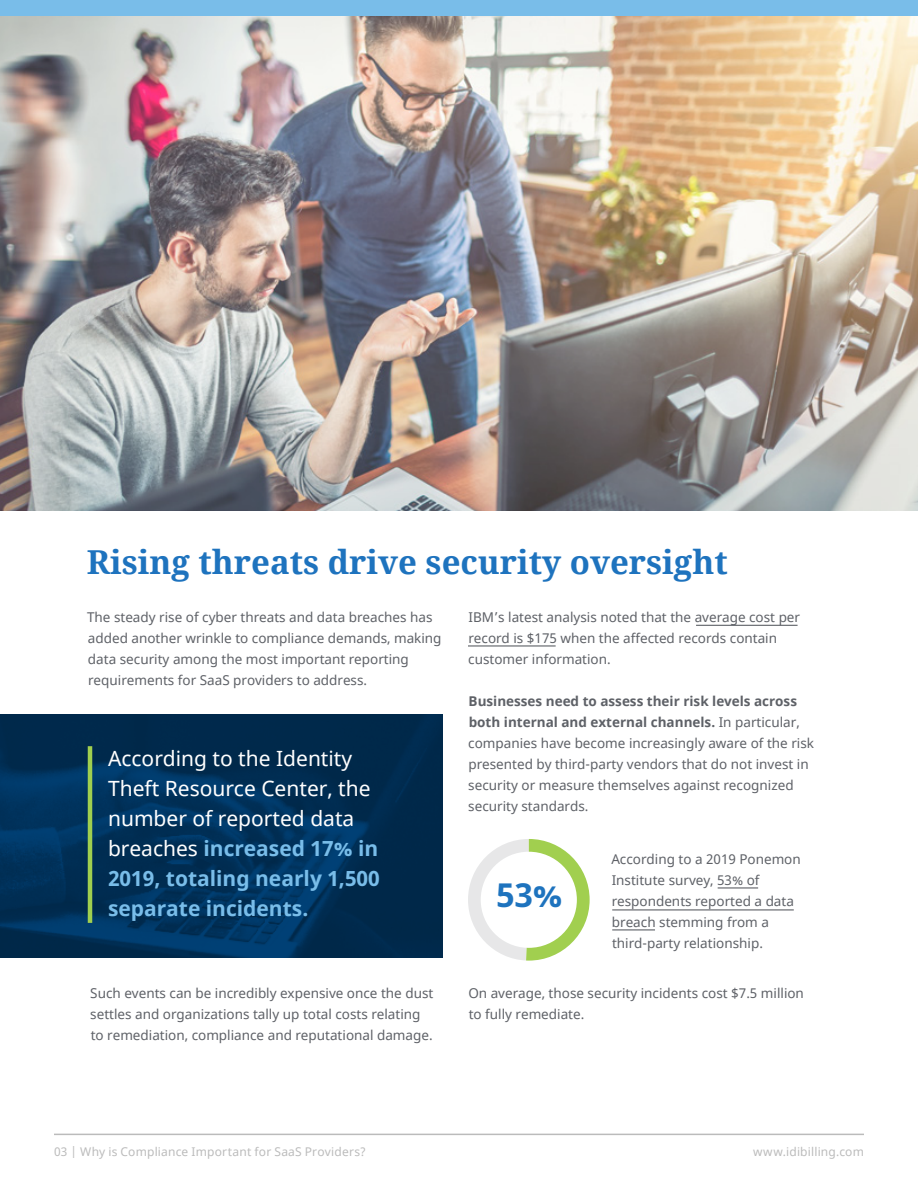
<style>
.page{position:relative;width:918px;height:1188px;background:#fff}
.page>*{position:absolute;margin:0;border:0;box-sizing:border-box;transform-origin:0 0}
.t1{font:700 33px "Noto Serif";color:#1e73be}
.t2{font:700 33px "Noto Sans";color:#1e73be}
.t3{font:21px/30px "Noto Sans";color:#fff}
.t4{font:13.5px/21px "Noto Sans";color:#5e6167}
.t5{font:12px "Noto Sans";letter-spacing:.015em;color:#bbb}
.s1{font-weight:700}
.s2{font-weight:700;color:#79bde9}
</style>
<div class="page">
<hr style="left:54px;top:1134px;width:810px;height:1px;background:#bbb">
<div style="left:0;top:0;width:918px;height:16px;background:#79bde9"></div>
<img style="left:0;top:714px;width:443px;height:244px">
<hr style="left:88px;top:746px;width:4px;height:177px;background:#a1cf4f">
<img style="left:0;top:16px;width:918px;height:494px">
<hr style="left:696px;top:625px;width:102px;height:1px;background:#5e6167">
<hr style="left:468px;top:645px;width:88px;height:2px;background:#5e6167">
<hr style="left:718px;top:887px;width:40px;height:2px;background:#5e6167">
<hr style="left:612px;top:909px;width:182px;height:1px;background:#5e6167">
<hr style="left:612px;top:929px;width:43px;height:1px;background:#5e6167">
<svg style="left:468px;top:839px;width:122px;height:122px"></svg>
<h1 class="t1" style="left:87px;top:548px;width:642px">Rising threats drive security oversight</h1>
<p class="t4" style="left:468px;top:607px;width:333px">IBM’s latest analysis noted that the average cost per record is $175 when the affected records contain customer information.</p>
<p class="t4" style="left:468px;top:691px;width:347px"><span class="s1">Businesses need to assess their risk levels across both internal and external channels.</span> In particular, companies have become increasingly aware of the risk presented by third-party vendors that do not invest in security or measure themselves against recognized security standards.</p>
<p class="t4" style="left:87px;top:607px;width:356px">The steady rise of cyber threats and data breaches has added another wrinkle to compliance demands, making data security among the most important reporting requirements for SaaS providers to address.</p>
<h2 class="t3" style="left:108px;top:744px;width:273px">According to the Identity<br>Theft Resource Center, the number of reported data breaches <span class="s2">increased 17% in<br>2019, totaling nearly 1,500 separate incidents.</span></h2>
<p class="t4" style="left:611px;top:850px;width:191px">According to a 2019 Ponemon<br>Institute survey, 53% of respondents reported a data breach stemming from a third-party relationship.</p>
<h1 class="t2" style="left:497px;top:882px;width:68px">53%</h1>
<p class="t4" style="left:90px;top:984px;width:345px">Such events can be incredibly expensive once the dust settles and organizations tally up total costs relating to remediation, compliance and reputational damage.</p>
<p class="t4" style="left:468px;top:984px;width:337px">On average, those security incidents cost $7.5 million to fully remediate.</p>
<p class="t5" style="left:54px;top:1146px;width:314px">03 | Why is Compliance Important for SaaS Providers?</p>
<p class="t5" style="left:753px;top:1146px;width:112px">www.idibilling.com</p>
</div>
